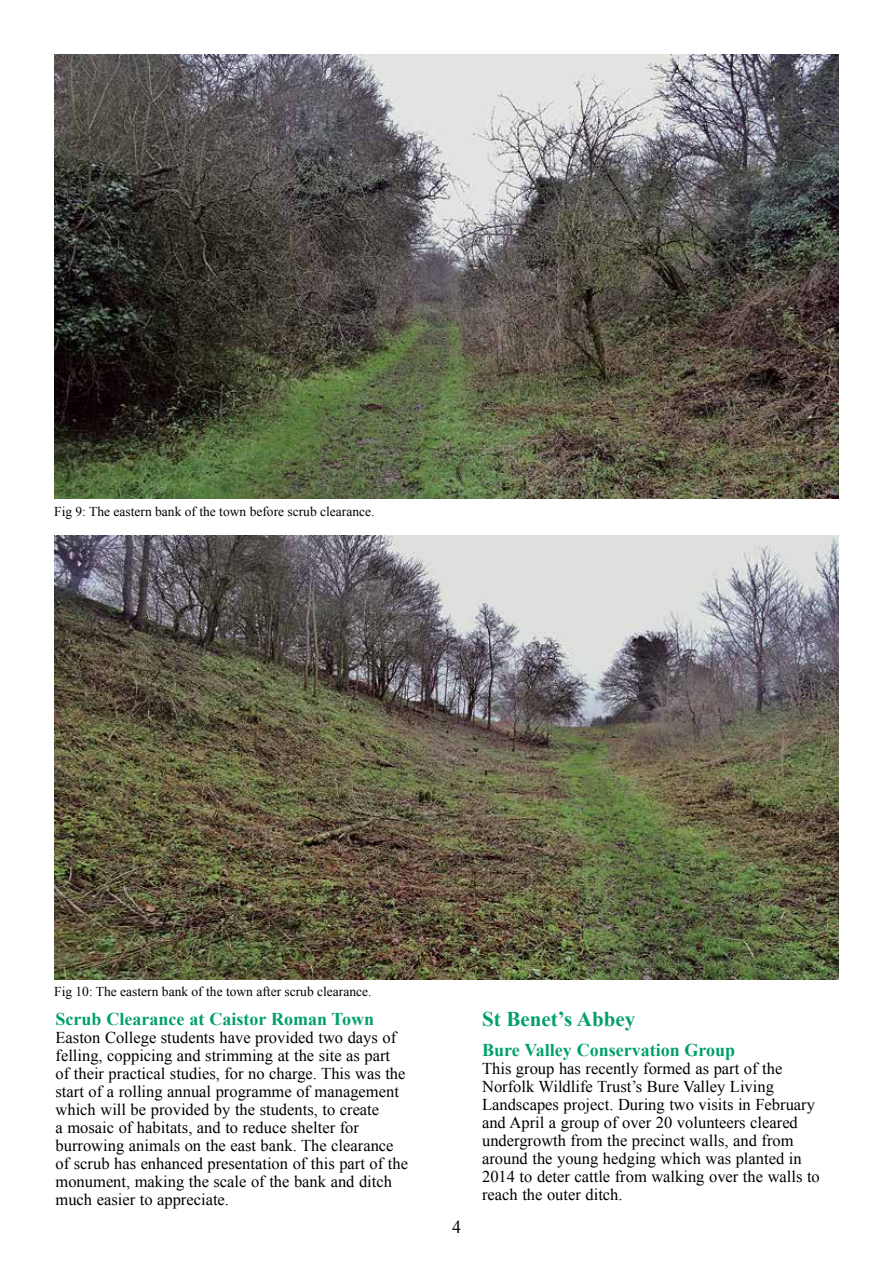
<style>
.page{position:relative;width:893px;height:1263px;background:#fff}
.page>*{position:absolute;margin:0;border:0;box-sizing:border-box;transform-origin:0 0}
.t1{font:700 21px "Times New Roman";color:#00a068}
.t2{font:700 18px "Times New Roman";color:#00a068}
.t3{font:18px "Times New Roman";color:#000}
.t4{font:16.5px/18px "Times New Roman";color:#000}
.t5{font:13.5px "Times New Roman";color:#000}
</style>
<div class="page">
<img style="left:54px;top:54px;width:785px;height:445px">
<img style="left:54px;top:535px;width:785px;height:445px">
<p class="t5" style="left:54px;top:502px;width:322px">Fig 9: The eastern bank of the town before scrub clearance.</p>
<p class="t5" style="left:54px;top:983px;width:319px">Fig 10: The eastern bank of the town after scrub clearance.</p>
<p class="t2" style="left:56px;top:1006px;width:320px">Scrub Clearance at Caistor Roman Town</p>
<p class="t4" style="left:56px;top:1028px;width:354px">Easton College students have provided two days of felling, coppicing and strimming at the site as part of their practical studies, for no charge. This was the start of a rolling annual programme of management which will be provided by the students, to create<br>a mosaic of habitats, and to reduce shelter for burrowing animals on the east bank. The clearance of scrub has enhanced presentation of this part of the monument, making the scale of the bank and ditch much easier to appreciate.</p>
<p class="t3" style="left:452px;top:1215px;width:10px">4</p>
<p class="t1" style="left:482px;top:1004px;width:155px">St Benet’s Abbey</p>
<p class="t2" style="left:482px;top:1038px;width:255px">Bure Valley Conservation Group</p>
<p class="t4" style="left:482px;top:1059px;width:339px">This group has recently formed as part of the Norfolk Wildlife Trust’s Bure Valley Living Landscapes project. During two visits in February and April a group of over 20 volunteers cleared undergrowth from the precinct walls, and from around the young hedging which was planted in 2014 to deter cattle from walking over the walls to reach the outer ditch.</p>
</div>
